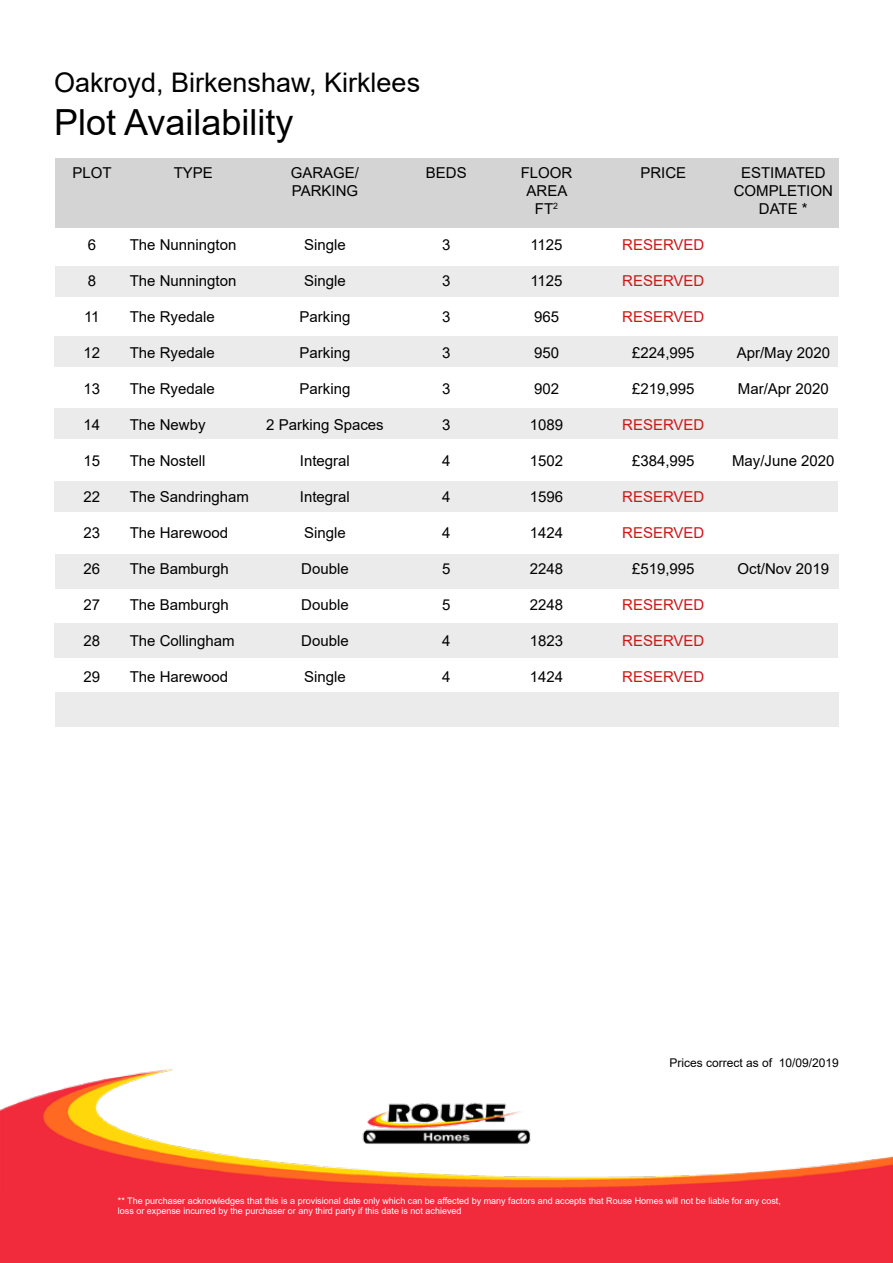
<style>
.page{position:relative;width:893px;height:1263px;background:#fff}
.page>*{position:absolute;margin:0;border:0;box-sizing:border-box;transform-origin:0 0}
.t1{font:36px "Arial";color:#000}
.t2{font:27px "Arial";color:#000}
.t3{font:15px/18px "Arial";color:#000;text-align:center}
.t4{font:15px "Arial";color:#cd171a}
.t5{font:12px "Arial";color:#000}
.t6{font:9px/10.8px "Arial";color:#fff}
</style>
<div class="page">
<div style="left:56px;top:693px;width:783px;height:34px;background:#ebebeb"></div>
<div style="left:54px;top:481px;width:784px;height:31px;background:#ebebeb"></div>
<div style="left:56px;top:554px;width:783px;height:35px;background:#ebebeb"></div>
<div style="left:54px;top:623px;width:784px;height:35px;background:#ebebeb"></div>
<div style="left:54px;top:408px;width:784px;height:31px;background:#ebebeb"></div>
<div style="left:54px;top:336px;width:783px;height:31px;background:#ebebeb"></div>
<div style="left:56px;top:267px;width:783px;height:30px;background:#ebebeb"></div>
<div style="left:55px;top:158px;width:783px;height:70px;background:#d4d4d4"></div>
<img style="left:0;top:1068px;width:893px;height:195px">
<img style="left:284px;top:1087px;width:324px;height:70px">
<h2 class="t2" style="left:54px;top:64px;width:368px">Oakroyd, Birkenshaw, Kirklees</h2>
<h1 class="t1" style="left:54px;top:98px;width:241px">Plot Availability</h1>
<p class="t3" style="left:72px;top:164px;width:41px">PLOT</p>
<p class="t3" style="left:88px;top:236px;width:10px">6</p>
<p class="t3" style="left:88px;top:272px;width:10px">8</p>
<p class="t3" style="left:84px;top:308px;width:17px">11</p>
<p class="t3" style="left:84px;top:344px;width:18px">12</p>
<p class="t3" style="left:84px;top:380px;width:18px">13</p>
<p class="t3" style="left:84px;top:416px;width:18px">14</p>
<p class="t3" style="left:84px;top:452px;width:18px">15</p>
<p class="t3" style="left:84px;top:488px;width:18px">22</p>
<p class="t3" style="left:84px;top:524px;width:18px">23</p>
<p class="t3" style="left:84px;top:560px;width:18px">26</p>
<p class="t3" style="left:84px;top:596px;width:18px">27</p>
<p class="t3" style="left:84px;top:632px;width:18px">28</p>
<p class="t3" style="left:84px;top:668px;width:18px">29</p>
<p class="t3" style="left:174px;top:164px;width:41px">TYPE</p>
<p class="t3" style="left:130px;top:236px;width:108px">The Nunnington</p>
<p class="t3" style="left:130px;top:272px;width:108px">The Nunnington</p>
<p class="t3" style="left:130px;top:308px;width:87px">The Ryedale</p>
<p class="t3" style="left:130px;top:344px;width:87px">The Ryedale</p>
<p class="t3" style="left:130px;top:380px;width:87px">The Ryedale</p>
<p class="t3" style="left:130px;top:416px;width:77px">The Newby</p>
<p class="t3" style="left:130px;top:452px;width:77px">The Nostell</p>
<p class="t3" style="left:130px;top:488px;width:121px">The Sandringham</p>
<p class="t3" style="left:130px;top:524px;width:100px">The Harewood</p>
<p class="t3" style="left:130px;top:560px;width:101px">The Bamburgh</p>
<p class="t3" style="left:130px;top:596px;width:101px">The Bamburgh</p>
<p class="t3" style="left:130px;top:632px;width:107px">The Collingham</p>
<p class="t3" style="left:130px;top:668px;width:100px">The Harewood</p>
<p class="t3" style="left:291px;top:164px;width:70px;text-align:left">GARAGE/<br>PARKING</p>
<p class="t3" style="left:304px;top:236px;width:43px">Single</p>
<p class="t3" style="left:304px;top:272px;width:43px">Single</p>
<p class="t3" style="left:300px;top:308px;width:52px">Parking</p>
<p class="t3" style="left:300px;top:344px;width:52px">Parking</p>
<p class="t3" style="left:300px;top:380px;width:52px">Parking</p>
<p class="t3" style="left:266px;top:416px;width:119px">2 Parking Spaces</p>
<p class="t3" style="left:300px;top:452px;width:52px">Integral</p>
<p class="t3" style="left:300px;top:488px;width:52px">Integral</p>
<p class="t3" style="left:304px;top:524px;width:43px">Single</p>
<p class="t3" style="left:301px;top:560px;width:49px">Double</p>
<p class="t3" style="left:301px;top:596px;width:49px">Double</p>
<p class="t3" style="left:301px;top:632px;width:49px">Double</p>
<p class="t3" style="left:304px;top:668px;width:43px">Single</p>
<p class="t3" style="left:426px;top:164px;width:42px">BEDS</p>
<p class="t3" style="left:442px;top:236px;width:10px">3</p>
<p class="t3" style="left:442px;top:272px;width:10px">3</p>
<p class="t3" style="left:442px;top:308px;width:10px">3</p>
<p class="t3" style="left:442px;top:344px;width:10px">3</p>
<p class="t3" style="left:442px;top:380px;width:10px">3</p>
<p class="t3" style="left:442px;top:416px;width:10px">3</p>
<p class="t3" style="left:442px;top:452px;width:10px">4</p>
<p class="t3" style="left:442px;top:488px;width:10px">4</p>
<p class="t3" style="left:442px;top:524px;width:10px">4</p>
<p class="t3" style="left:442px;top:560px;width:10px">5</p>
<p class="t3" style="left:442px;top:596px;width:10px">5</p>
<p class="t3" style="left:442px;top:632px;width:10px">4</p>
<p class="t3" style="left:442px;top:668px;width:10px">4</p>
<p class="t3" style="left:521px;top:164px;width:53px">FLOOR<br>AREA<br>FT<sup>2</sup></p>
<p class="t3" style="left:530px;top:236px;width:34px">1125</p>
<p class="t3" style="left:530px;top:272px;width:34px">1125</p>
<p class="t3" style="left:534px;top:308px;width:27px">965</p>
<p class="t3" style="left:534px;top:344px;width:27px">950</p>
<p class="t3" style="left:534px;top:380px;width:27px">902</p>
<p class="t3" style="left:530px;top:416px;width:35px">1089</p>
<p class="t3" style="left:530px;top:452px;width:35px">1502</p>
<p class="t3" style="left:530px;top:488px;width:35px">1596</p>
<p class="t3" style="left:530px;top:524px;width:35px">1424</p>
<p class="t3" style="left:530px;top:560px;width:35px">2248</p>
<p class="t3" style="left:530px;top:596px;width:35px">2248</p>
<p class="t3" style="left:530px;top:632px;width:35px">1823</p>
<p class="t3" style="left:530px;top:668px;width:35px">1424</p>
<p class="t3" style="left:640px;top:164px;width:47px">PRICE</p>
<p class="t4" style="left:622px;top:235px;width:84px">RESERVED</p>
<p class="t4" style="left:622px;top:271px;width:84px">RESERVED</p>
<p class="t4" style="left:622px;top:307px;width:84px">RESERVED</p>
<p class="t3" style="left:632px;top:344px;width:64px">£224,995</p>
<p class="t3" style="left:632px;top:380px;width:64px">£219,995</p>
<p class="t4" style="left:622px;top:415px;width:84px">RESERVED</p>
<p class="t3" style="left:632px;top:452px;width:64px">£384,995</p>
<p class="t4" style="left:622px;top:487px;width:84px">RESERVED</p>
<p class="t4" style="left:622px;top:523px;width:84px">RESERVED</p>
<p class="t3" style="left:632px;top:560px;width:64px">£519,995</p>
<p class="t4" style="left:622px;top:595px;width:84px">RESERVED</p>
<p class="t4" style="left:622px;top:631px;width:84px">RESERVED</p>
<p class="t4" style="left:622px;top:667px;width:84px">RESERVED</p>
<p class="t3" style="left:734px;top:164px;width:101px">ESTIMATED<br>COMPLETION<br>DATE *</p>
<p class="t3" style="left:737px;top:344px;width:95px">Apr/May 2020</p>
<p class="t3" style="left:738px;top:380px;width:92px">Mar/Apr 2020</p>
<p class="t3" style="left:732px;top:452px;width:104px">May/June 2020</p>
<p class="t3" style="left:737px;top:560px;width:93px">Oct/Nov 2019</p>
<p class="t5" style="left:669px;top:1055px;width:171px">Prices correct as of 10/09/2019</p>
<p class="t6" style="left:118px;top:1195px;width:664px">** The purchaser acknowledges that this is a provisional date only which can be affected by many factors and accepts that Rouse Homes will not be liable for any cost, loss or expense incurred by the purchaser or any third party if this date is not achieved</p>
</div>
